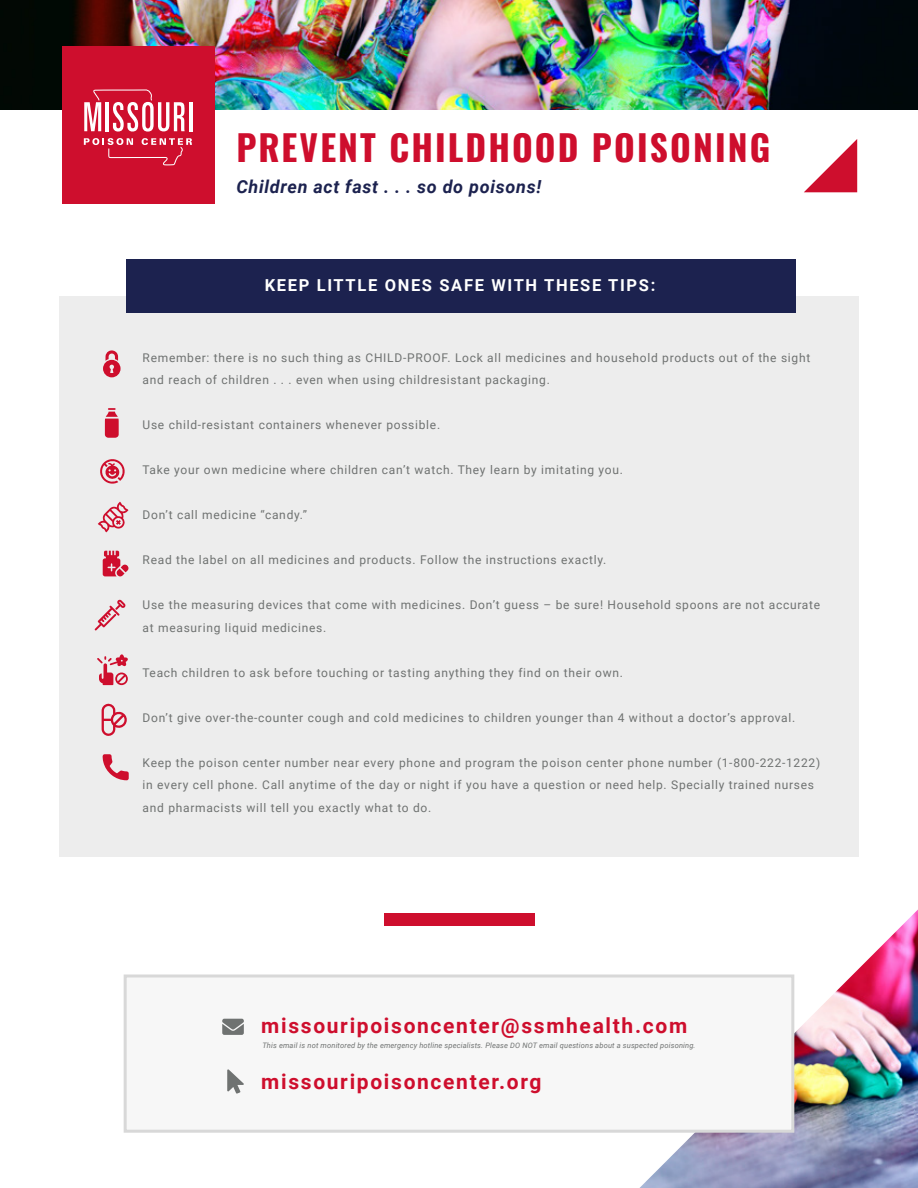
<style>
.page{position:relative;width:918px;height:1188px;background:#fff}
.page>*{position:absolute;margin:0;border:0;box-sizing:border-box;transform-origin:0 0}
.t1{font:700 35.4px "Oswald";letter-spacing:.06em;color:#ce0e2d}
.t2{font:700 21px "Roboto";letter-spacing:.08em;color:#ce0e2d}
.t3{font:italic 700 18px "Roboto";letter-spacing:.04em;color:#1c224f}
.t4{font:700 16.5px "Roboto";letter-spacing:.1em;color:#fff}
.t5{font:12px/22.5px "Roboto";letter-spacing:.06em;color:#6f7271}
.t6{font:italic 7.5px "Roboto";letter-spacing:.02em;color:#6f7271}
</style>
<div class="page">
<img style="left:0;top:0;width:918px;height:109px">
<div style="left:62px;top:46px;width:153px;height:157px;background:#ce0e2d"></div>
<hr style="left:189px;top:102px;width:3px;height:29px;background:#fff">
<svg style="left:84px;top:89px;width:101px;height:43px"></svg>
<svg style="left:84px;top:138px;width:108px;height:27px"></svg>
<svg style="left:804px;top:139px;width:53px;height:53px"></svg>
<div style="left:59px;top:296px;width:800px;height:561px;background:#ededed"></div>
<div style="left:126px;top:260px;width:670px;height:53px;background:#1c224f"></div>
<img style="left:639px;top:910px;width:279px;height:278px">
<svg style="left:103px;top:350px;width:18px;height:27px"></svg>
<svg style="left:100px;top:459px;width:25px;height:25px"></svg>
<svg style="left:105px;top:408px;width:14px;height:30px"></svg>
<svg style="left:98px;top:502px;width:30px;height:30px"></svg>
<svg style="left:103px;top:551px;width:25px;height:25px"></svg>
<svg style="left:97px;top:654px;width:31px;height:31px"></svg>
<svg style="left:102px;top:703px;width:25px;height:33px"></svg>
<svg style="left:103px;top:754px;width:26px;height:26px"></svg>
<svg style="left:95px;top:600px;width:31px;height:31px"></svg>
<div style="left:384px;top:913px;width:150px;height:13px;background:#ce0e2d"></div>
<div style="left:124px;top:974px;width:670px;height:159px;background:#f7f7f7;border:3px solid #d8d8d8"></div>
<svg style="left:222px;top:1019px;width:22px;height:16px"></svg>
<svg style="left:227px;top:1069px;width:17px;height:25px"></svg>
<h1 class="t1" style="left:236px;top:116px;width:536px">PREVENT CHILDHOOD POISONING</h1>
<h3 class="t3" style="left:236px;top:174px;width:306px">Children act fast . . . so do poisons!</h3>
<h3 class="t4" style="left:265px;top:274px;width:392px">KEEP LITTLE ONES SAFE WITH THESE TIPS:</h3>
<p class="t5" style="left:143px;top:346px;width:669px">Remember: there is no such thing as CHILD-PROOF. Lock all medicines and household products out of the sight and reach of children . . . even when using childresistant packaging.</p>
<p class="t5" style="left:143px;top:413px;width:299px">Use child-resistant containers whenever possible.</p>
<p class="t5" style="left:142px;top:458px;width:482px">Take your own medicine where children can’t watch. They learn by imitating you.</p>
<p class="t5" style="left:143px;top:503px;width:166px">Don’t call medicine “candy.”</p>
<p class="t5" style="left:143px;top:548px;width:465px">Read the label on all medicines and products. Follow the instructions exactly.</p>
<p class="t5" style="left:143px;top:593px;width:679px">Use the measuring devices that come with medicines. Don’t guess – be sure! Household spoons are not accurate at measuring liquid medicines.</p>
<p class="t5" style="left:142px;top:661px;width:482px">Teach children to ask before touching or tasting anything they find on their own.</p>
<p class="t5" style="left:143px;top:706px;width:654px">Don’t give over-the-counter cough and cold medicines to children younger than 4 without a doctor’s approval.</p>
<p class="t5" style="left:143px;top:751px;width:679px">Keep the poison center number near every phone and program the poison center phone number (1-800-222-1222) in every cell phone. Call anytime of the day or night if you have a question or need help. Specially trained nurses and pharmacists will tell you exactly what to do.</p>
<h2 class="t2" style="left:261px;top:1011px;width:427px">missouripoisoncenter@ssmhealth.com</h2>
<h2 class="t2" style="left:261px;top:1067px;width:282px">missouripoisoncenter.org</h2>
<p class="t6" style="left:262px;top:1041px;width:435px">This email is not monitored by the emergency hotline specialists. Please DO NOT email questions about a suspected poisoning.</p>
</div>
